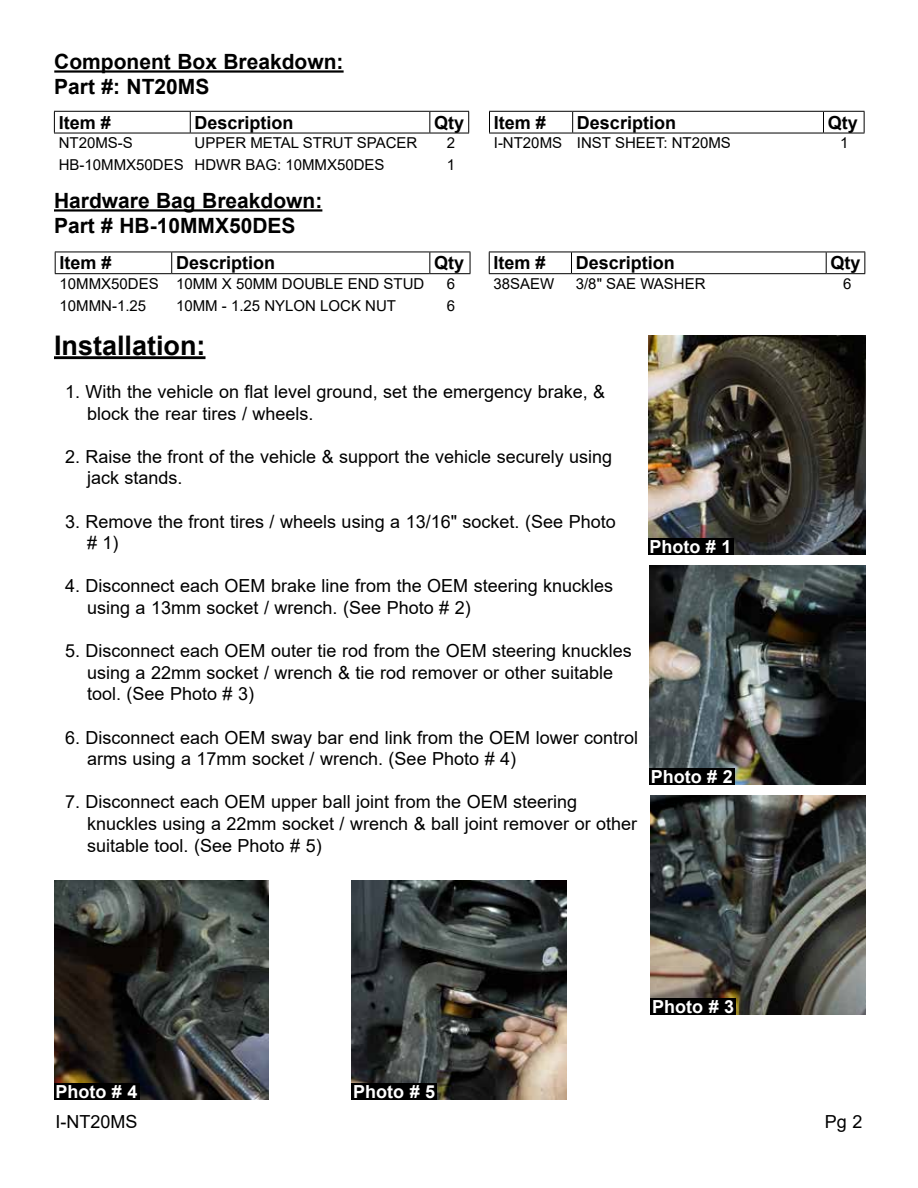
<style>
.page{position:relative;width:918px;height:1188px;background:#fff}
.page>*{position:absolute;margin:0;border:0;box-sizing:border-box;transform-origin:0 0}
.t1{font:700 27px "Arial";color:#000}
.t2{font:700 21px/25.2px "Arial";color:#000}
.t3{font:18px/21.6px "Arial";color:#000}
.t4{font:700 18px "Arial";color:#000}
.t5{font:700 18px "Arial";color:#fff}
.t6{font:15px "Arial";color:#000}
</style>
<div class="page">
<hr style="left:54px;top:356px;width:152px;height:3px;background:#000">
<hr style="left:54px;top:70px;width:290px;height:3px;background:#000">
<hr style="left:54px;top:111px;width:136px;height:1px;background:#000">
<svg style="left:54px;top:112px;width:1px;height:21px"></svg>
<hr style="left:190px;top:111px;width:240px;height:1px;background:#000">
<svg style="left:190px;top:112px;width:1px;height:21px"></svg>
<hr style="left:430px;top:111px;width:39px;height:1px;background:#000">
<svg style="left:429px;top:112px;width:1px;height:21px"></svg>
<svg style="left:468px;top:112px;width:1px;height:21px"></svg>
<hr style="left:54px;top:133px;width:136px;height:1px;background:#000">
<hr style="left:190px;top:133px;width:240px;height:1px;background:#000">
<hr style="left:430px;top:133px;width:39px;height:1px;background:#000">
<hr style="left:489px;top:111px;width:84px;height:1px;background:#000">
<svg style="left:489px;top:112px;width:1px;height:21px"></svg>
<hr style="left:573px;top:111px;width:251px;height:1px;background:#000">
<svg style="left:572px;top:112px;width:1px;height:21px"></svg>
<hr style="left:824px;top:111px;width:41px;height:1px;background:#000">
<svg style="left:823px;top:112px;width:1px;height:21px"></svg>
<svg style="left:864px;top:112px;width:1px;height:21px"></svg>
<hr style="left:489px;top:133px;width:84px;height:1px;background:#000">
<hr style="left:573px;top:133px;width:251px;height:1px;background:#000">
<hr style="left:824px;top:133px;width:41px;height:1px;background:#000">
<hr style="left:54px;top:209px;width:268px;height:3px;background:#000">
<svg style="left:55px;top:253px;width:1px;height:20px"></svg>
<svg style="left:171px;top:253px;width:1px;height:20px"></svg>
<svg style="left:429px;top:253px;width:1px;height:20px"></svg>
<svg style="left:470px;top:252px;width:1px;height:21px"></svg>
<hr style="left:55px;top:252px;width:117px;height:1px;background:#000">
<hr style="left:172px;top:252px;width:258px;height:1px;background:#000">
<hr style="left:430px;top:252px;width:40px;height:1px;background:#000">
<hr style="left:55px;top:273px;width:117px;height:1px;background:#000">
<hr style="left:172px;top:273px;width:258px;height:1px;background:#000">
<hr style="left:430px;top:273px;width:40px;height:1px;background:#000">
<hr style="left:489px;top:252px;width:83px;height:1px;background:#000">
<svg style="left:489px;top:252px;width:1px;height:21px"></svg>
<hr style="left:572px;top:252px;width:254px;height:1px;background:#000">
<svg style="left:571px;top:252px;width:1px;height:21px"></svg>
<hr style="left:826px;top:252px;width:39px;height:1px;background:#000">
<svg style="left:826px;top:252px;width:1px;height:21px"></svg>
<svg style="left:864px;top:252px;width:1px;height:21px"></svg>
<hr style="left:489px;top:273px;width:83px;height:1px;background:#000">
<hr style="left:572px;top:273px;width:254px;height:1px;background:#000">
<hr style="left:826px;top:273px;width:39px;height:1px;background:#000">
<img style="left:648px;top:335px;width:217px;height:220px">
<div style="left:648px;top:539px;width:85px;height:16px;background:#000"></div>
<img style="left:649px;top:565px;width:216px;height:220px">
<div style="left:649px;top:769px;width:85px;height:16px;background:#000"></div>
<img style="left:650px;top:795px;width:215px;height:220px">
<div style="left:651px;top:999px;width:85px;height:16px;background:#000"></div>
<img style="left:54px;top:880px;width:215px;height:220px">
<div style="left:54px;top:1084px;width:85px;height:16px;background:#000"></div>
<img style="left:352px;top:880px;width:215px;height:220px">
<div style="left:352px;top:1084px;width:85px;height:16px;background:#000"></div>
<p class="t2" style="left:54px;top:50px;width:291px">Component Box Breakdown:<br>Part #: NT20MS</p>
<p class="t4" style="left:59px;top:110px;width:54px">Item #</p>
<p class="t4" style="left:195px;top:110px;width:101px">Description</p>
<p class="t4" style="left:434px;top:110px;width:32px">Qty</p>
<p class="t4" style="left:494px;top:110px;width:54px">Item #</p>
<p class="t4" style="left:577px;top:110px;width:101px">Description</p>
<p class="t4" style="left:828px;top:110px;width:32px">Qty</p>
<p class="t6" style="left:59px;top:133px;width:76px">NT20MS-S</p>
<p class="t6" style="left:195px;top:133px;width:224px">UPPER METAL STRUT SPACER</p>
<p class="t6" style="left:447px;top:133px;width:10px">2</p>
<p class="t6" style="left:494px;top:133px;width:239px">I-NT20MS INST SHEET: NT20MS</p>
<p class="t6" style="left:840px;top:133px;width:10px">1</p>
<p class="t6" style="left:59px;top:154px;width:327px">HB-10MMX50DES HDWR BAG: 10MMX50DES</p>
<p class="t6" style="left:447px;top:154px;width:10px">1</p>
<p class="t2" style="left:54px;top:188px;width:270px">Hardware Bag Breakdown:<br>Part # HB-10MMX50DES</p>
<p class="t4" style="left:60px;top:250px;width:54px">Item #</p>
<p class="t4" style="left:176px;top:250px;width:101px">Description</p>
<p class="t4" style="left:434px;top:250px;width:32px">Qty</p>
<p class="t4" style="left:494px;top:250px;width:54px">Item #</p>
<p class="t4" style="left:576px;top:250px;width:101px">Description</p>
<p class="t4" style="left:831px;top:250px;width:32px">Qty</p>
<p class="t6" style="left:60px;top:273px;width:366px">10MMX50DES 10MM X 50MM DOUBLE END STUD</p>
<p class="t6" style="left:447px;top:273px;width:10px">6</p>
<p class="t6" style="left:494px;top:273px;width:62px">38SAEW</p>
<p class="t6" style="left:576px;top:273px;width:131px">3/8" SAE WASHER</p>
<p class="t6" style="left:843px;top:273px;width:10px">6</p>
<p class="t6" style="left:60px;top:295px;width:88px">10MMN-1.25</p>
<p class="t6" style="left:176px;top:295px;width:222px">10MM - 1.25 NYLON LOCK NUT</p>
<p class="t6" style="left:447px;top:295px;width:10px">6</p>
<h1 class="t1" style="left:54px;top:326px;width:153px">Installation:</h1>
<p class="t3" style="left:87px;top:381px;width:520px;text-indent:-22px">1. With the vehicle on flat level ground, set the emergency brake, &amp; block the rear tires / wheels.</p>
<p class="t3" style="left:87px;top:446px;width:527px;text-indent:-22px">2. Raise the front of the vehicle &amp; support the vehicle securely using jack stands.</p>
<p class="t3" style="left:87px;top:510px;width:530px;text-indent:-22px">3. Remove the front tires / wheels using a 13/16" socket. (See Photo # 1)</p>
<p class="t3" style="left:87px;top:575px;width:528px;text-indent:-22px">4. Disconnect each OEM brake line from the OEM steering knuckles using a 13mm socket / wrench. (See Photo # 2)</p>
<p class="t3" style="left:87px;top:640px;width:546px;text-indent:-22px">5. Disconnect each OEM outer tie rod from the OEM steering knuckles using a 22mm socket / wrench &amp; tie rod remover or other suitable tool. (See Photo # 3)</p>
<p class="t3" style="left:87px;top:726px;width:553px;text-indent:-22px">6. Disconnect each OEM sway bar end link from the OEM lower control arms using a 17mm socket / wrench. (See Photo # 4)</p>
<p class="t3" style="left:87px;top:791px;width:552px;text-indent:-22px">7. Disconnect each OEM upper ball joint from the OEM steering knuckles using a 22mm socket / wrench &amp; ball joint remover or other suitable tool. (See Photo # 5)</p>
<p class="t5" style="left:650px;top:534px;width:84px">Photo # 1</p>
<p class="t5" style="left:651px;top:764px;width:84px">Photo # 2</p>
<p class="t5" style="left:56px;top:1079px;width:84px">Photo # 4</p>
<p class="t5" style="left:353px;top:1079px;width:84px">Photo # 5</p>
<p class="t5" style="left:652px;top:994px;width:84px">Photo # 3</p>
<p class="t3" style="left:56px;top:1111px;width:84px">I-NT20MS</p>
<p class="t3" style="left:825px;top:1111px;width:39px">Pg 2</p>
</div>
